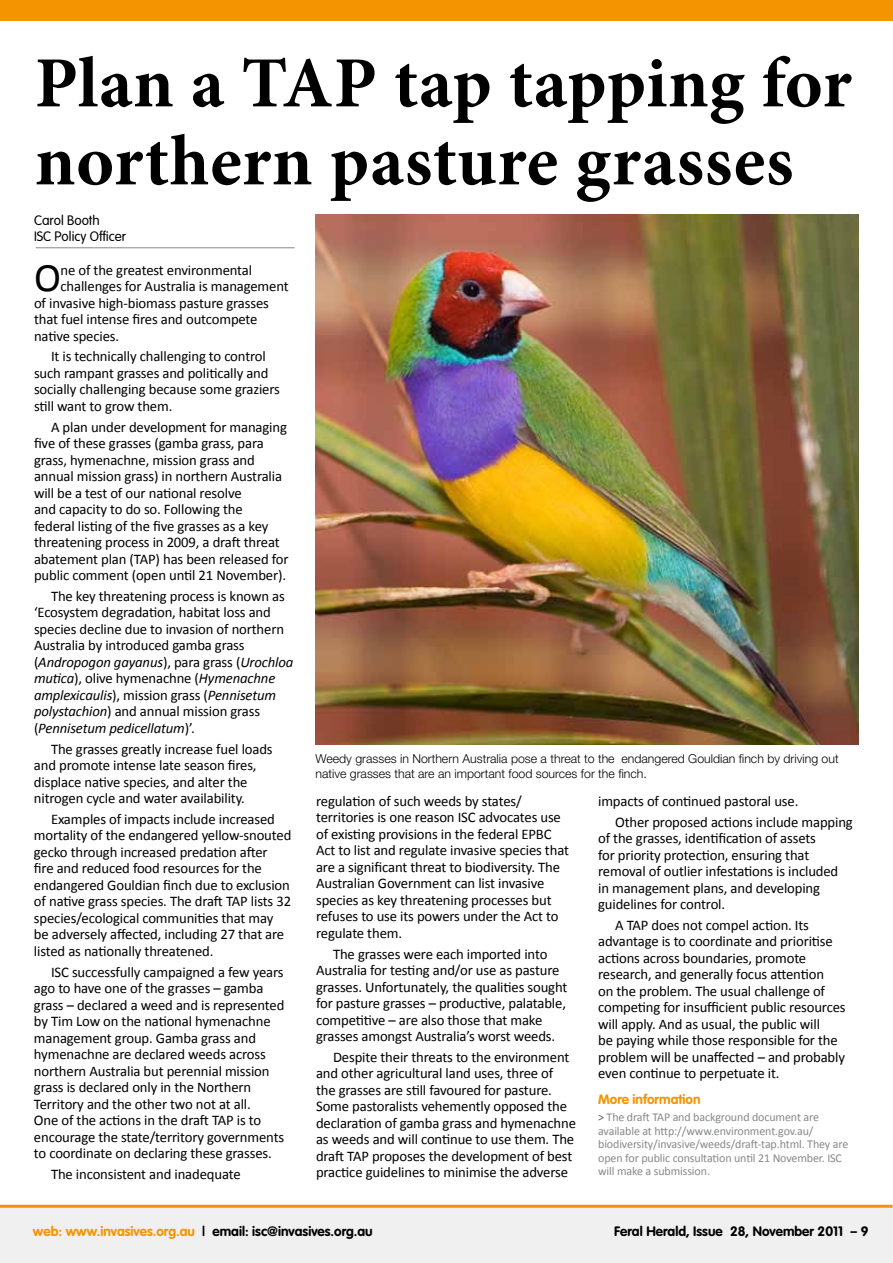
<style>
.page{position:relative;width:893px;height:1263px;background:#fff}
.page>*{position:absolute;margin:0;border:0;box-sizing:border-box;transform-origin:0 0}
.t1{font:700 72px/78px "Minion Pro";letter-spacing:.01em;color:#000}
.t2{font:40.65px "Calibri";color:#000}
.t3{font:14.7px/16.5px "Calibri";letter-spacing:-.01em;color:#000}
.t4{font:700 13.5px "VAG Rounded";color:#000}
.t5{font:300 13.5px/16.2px "VAG Rounded";color:#000}
.t6{font:700 13.5px "VAG Rounded";color:#f39400}
.t7{font:300 12.3px/15px "Helvetica Neue";color:#000}
.t8{font:12px/13.5px "Calibri";letter-spacing:-.01em;color:#87888a}
.s1{font-style:italic}
.s2{color:#58585a}
.s3{color:#f39400}
</style>
<div class="page">
<div style="left:0;top:1208px;width:893px;height:55px;background:#f0f0f1"></div>
<hr style="left:0;top:1205px;width:893px;height:3px;background:#f39400">
<div style="left:0;top:0;width:893px;height:20px;background:#f39400"></div>
<img style="left:315px;top:214px;width:544px;height:530px">
<hr style="left:36px;top:247px;width:259px;height:1px;background:#87888a">
<h1 class="t1" style="left:35px;top:43px;width:818px">Plan a TAP tap tapping for northern pasture grasses</h1>
<p class="t5" style="left:34px;top:212px;width:94px">Carol Booth<br>ISC Policy Officer</p>
<h2 class="t2" style="left:34px;top:252px;width:28px">O</h2>
<p class="t3" style="left:61px;top:261px;width:193px">ne of the greatest environmental</p>
<p class="t3" style="left:61px;top:277px;width:230px">challenges for Australia is management</p>
<p class="t3" style="left:34px;top:294px;width:236px">of invasive high-biomass pasture grasses</p>
<p class="t3" style="left:34px;top:310px;width:225px">that fuel intense fires and outcompete</p>
<p class="t3" style="left:34px;top:327px;width:87px">native species.</p>
<p class="t3" style="left:34px;top:348px;width:247px;text-indent:17px">It is technically challenging to control such rampant grasses and politically and socially challenging because some graziers still want to grow them.</p>
<p class="t3" style="left:34px;top:418px;width:256px;text-indent:17px">A plan under development for managing five of these grasses (gamba grass, para grass, hymenachne, mission grass and annual mission grass) in northern Australia will be a test of our national resolve<br>and capacity to do so. Following the<br>federal listing of the five grasses as a key threatening process in 2009, a draft threat abatement plan (TAP) has been released for public comment (open until 21 November).</p>
<p class="t3" style="left:34px;top:587px;width:261px;text-indent:17px">The key threatening process is known as ‘Ecosystem degradation, habitat loss and species decline due to invasion of northern Australia by introduced gamba grass (<span class="s1">Andropogon gayanus</span>), para grass (<span class="s1">Urochloa mutica</span>), olive hymenachne (<span class="s1">Hymenachne amplexicaulis</span>), mission grass (<span class="s1">Pennisetum polystachion</span>) and annual mission grass (<span class="s1">Pennisetum pedicellatum</span>)’.</p>
<p class="t3" style="left:34px;top:740px;width:240px;text-indent:17px">The grasses greatly increase fuel loads and promote intense late season fires, displace native species, and alter the nitrogen cycle and water availability.</p>
<p class="t3" style="left:34px;top:810px;width:259px;text-indent:17px">Examples of impacts include increased mortality of the endangered yellow-snouted gecko through increased predation after<br>fire and reduced food resources for the endangered Gouldian finch due to exclusion of native grass species. The draft TAP lists 32 species/ecological communities that may be adversely affected, including 27 that are listed as nationally threatened.</p>
<p class="t3" style="left:34px;top:963px;width:252px;text-indent:17px">ISC successfully campaigned a few years ago to have one of the grasses – gamba grass – declared a weed and is represented by Tim Low on the national hymenachne management group. Gamba grass and hymenachne are declared weeds across northern Australia but perennial mission grass is declared only in the Northern Territory and the other two not at all.<br>One of the actions in the draft TAP is to encourage the state/territory governments to coordinate on declaring these grasses.</p>
<p class="t3" style="left:51px;top:1165px;width:191px">The inconsistent and inadequate</p>
<p class="t7" style="left:315px;top:751px;width:525px">Weedy grasses in Northern Australia pose a threat to the endangered Gouldian finch by driving out native grasses that are an important food sources for the finch.</p>
<p class="t3" style="left:316px;top:792px;width:254px">regulation of such weeds by states/ territories is one reason ISC advocates use of existing provisions in the federal EPBC Act to list and regulate invasive species that are a significant threat to biodiversity. The Australian Government can list invasive species as key threatening processes but refuses to use its powers under the Act to regulate them.</p>
<p class="t3" style="left:316px;top:945px;width:253px;text-indent:17px">The grasses were each imported into Australia for testing and/or use as pasture grasses. Unfortunately, the qualities sought for pasture grasses – productive, palatable, competitive – are also those that make grasses amongst Australia’s worst weeds.</p>
<p class="t3" style="left:316px;top:1048px;width:261px;text-indent:17px">Despite their threats to the environment and other agricultural land uses, three of the grasses are still favoured for pasture.<br>Some pastoralists vehemently opposed the declaration of gamba grass and hymenachne as weeds and will continue to use them. The draft TAP proposes the development of best practice guidelines to minimise the adverse</p>
<p class="t3" style="left:615px;top:790px;width:239px;line-height:20.7px;text-indent:-17px">impacts of continued pastoral use.<br>Other proposed actions include mapping</p>
<p class="t3" style="left:598px;top:829px;width:242px">of the grasses, identification of assets<br>for priority protection, ensuring that removal of outlier infestations is included in management plans, and developing guidelines for control.</p>
<p class="t3" style="left:598px;top:916px;width:249px;text-indent:17px">A TAP does not compel action. Its advantage is to coordinate and prioritise actions across boundaries, promote research, and generally focus attention<br>on the problem. The usual challenge of competing for insufficient public resources will apply. And as usual, the public will<br>be paying while those responsible for the problem will be unaffected – and probably even continue to perpetuate it.</p>
<p class="t6" style="left:598px;top:1091px;width:104px">More information</p>
<p class="t8" style="left:598px;top:1110px;width:252px"><span class="s2">&gt;</span> The draft TAP and background document are available at http://www.environment.gov.au/ biodiversity/invasive/weeds/draft-tap.html. They are open for public consultation until 21 November. ISC will make a submission.</p>
<p class="t4" style="left:33px;top:1224px;width:341px"><span class="s3">web: www.invasives.org.au</span> | email: isc@invasives.org.au</p>
<p class="t4" style="left:614px;top:1224px;width:256px">Feral Herald, Issue 28, November 2011 – 9</p>
</div>
